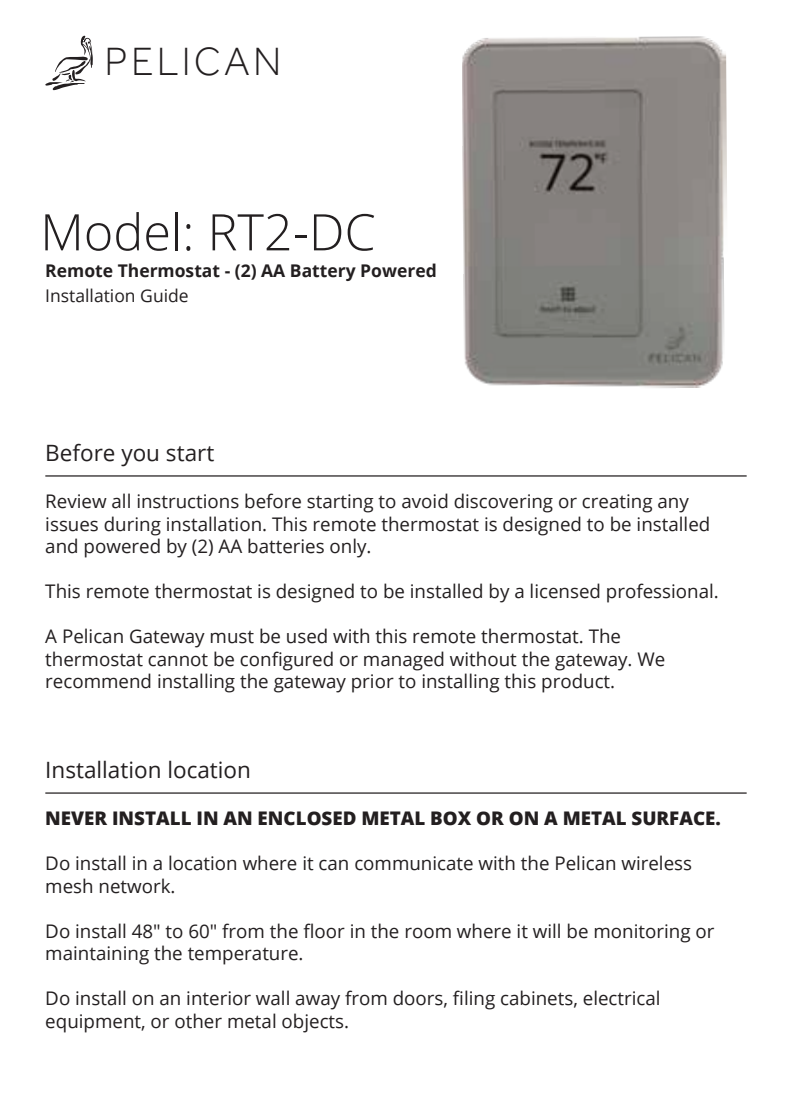
<style>
.page{position:relative;width:792px;height:1116px;background:#fff}
.page>*{position:absolute;margin:0;border:0;box-sizing:border-box;transform-origin:0 0}
.t1{font:300 50.5px "Open Sans";color:#231f20}
.t2{font:300 40.5px "Effra";letter-spacing:.075em;color:#231f20}
.t3{font:22.5px "Open Sans";color:#231f20}
.t4{font:18.75px/22.5px "Open Sans";color:#231f20}
.t5{font:800 18.75px "Open Sans";color:#231f20}
.t6{font:700 17.5px "Open Sans";color:#231f20}
.t7{font:17.5px "Open Sans";color:#231f20}
</style>
<div class="page">
<hr style="left:45px;top:475px;width:702px;height:2px;background:#231f20">
<hr style="left:45px;top:792px;width:702px;height:2px;background:#231f20">
<svg style="left:45px;top:35px;width:48px;height:55px"></svg>
<img style="left:462px;top:36px;width:265px;height:352px">
<h2 class="t2" style="left:105px;top:38px;width:178px">PELICAN</h2>
<h1 class="t1" style="left:40px;top:197px;width:337px">Model: RT2-DC</h1>
<p class="t6" style="left:45px;top:258px;width:393px">Remote Thermostat - (2) AA Battery Powered</p>
<p class="t7" style="left:45px;top:284px;width:145px">Installation Guide</p>
<p class="t3" style="left:45px;top:438px;width:170px">Before you start</p>
<p class="t4" style="left:45px;top:490px;width:667px">Review all instructions before starting to avoid discovering or creating any issues during installation. This remote thermostat is designed to be installed and powered by (2) AA batteries only.</p>
<p class="t4" style="left:45px;top:580px;width:675px">This remote thermostat is designed to be installed by a licensed professional.</p>
<p class="t4" style="left:45px;top:625px;width:621px">A Pelican Gateway must be used with this remote thermostat. The thermostat cannot be configured or managed without the gateway. We recommend installing the gateway prior to installing this product.</p>
<p class="t3" style="left:45px;top:755px;width:207px">Installation location</p>
<p class="t5" style="left:45px;top:804px;width:677px">NEVER INSTALL IN AN ENCLOSED METAL BOX OR ON A METAL SURFACE.</p>
<p class="t4" style="left:45px;top:852px;width:648px">Do install in a location where it can communicate with the Pelican wireless mesh network.</p>
<p class="t4" style="left:45px;top:919px;width:671px">Do install 48" to 60" from the floor in the room where it will be monitoring or maintaining the temperature.</p>
<p class="t4" style="left:45px;top:987px;width:617px">Do install on an interior wall away from doors, filing cabinets, electrical equipment, or other metal objects.</p>
</div>
